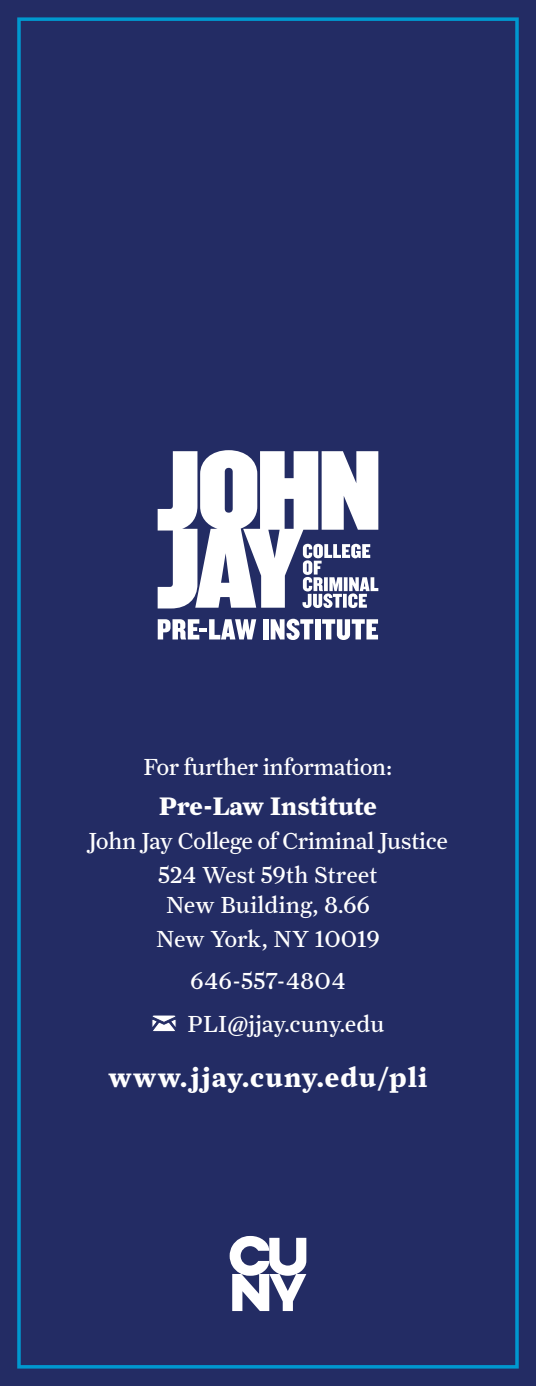
<style>
.page{position:relative;width:536px;height:1386px;background:#232c64}
.page>*{position:absolute;margin:0;border:0;box-sizing:border-box;transform-origin:0 0}
.t1{font:27.65px "Farnham Text Bold LF";letter-spacing:.04em;color:#fff}
.t2{font:25.38px "Farnham Text Bold LF";letter-spacing:-.005em;color:#fff}
.t3{font:23.28px/33.9px "Farnham Text Regular LF";color:#fff;text-align:center}
.t4{font:23.28px/33.9px "Farnham Text Regular LF";letter-spacing:.02em;color:#fff;text-align:center}
</style>
<div class="page">
<svg style="left:158px;top:450px;width:220px;height:158px;fill:#fff"></svg>
<svg style="left:302px;top:544px;width:76px;height:64px"></svg>
<svg style="left:158px;top:619px;width:98px;height:20px"></svg>
<div style="left:263px;top:619px;width:5px;height:20px;background:#fff"></div>
<svg style="left:270px;top:619px;width:43px;height:21px"></svg>
<div style="left:315px;top:619px;width:5px;height:20px;background:#fff"></div>
<svg style="left:322px;top:619px;width:56px;height:21px"></svg>
<svg style="left:152px;top:1015px;width:24px;height:17px"></svg>
<div style="left:17px;top:17px;width:501px;height:1352px;border:4px solid #0098cf"></div>
<svg style="left:229px;top:1236px;width:77px;height:75px"></svg>
<p class="t3" style="left:143px;top:749px;width:250px">For further information:</p>
<p class="t2" style="left:159px;top:791px;width:219px">Pre-Law Institute</p>
<p class="t3" style="left:88px;top:824px;width:360px">John Jay College of Criminal Justice<br>524 West 59th Street</p>
<p class="t4" style="left:156px;top:888px;width:225px">New Building, 8.66<br>New York, NY 10019</p>
<p class="t4" style="left:187px;top:960px;width:198px;line-height:42.4px;text-align:left">646-557-4804<br>PLI@jjay.cuny.edu</p>
<p class="t1" style="left:108px;top:1060px;width:320px">www.jjay.cuny.edu/pli</p>
</div>
